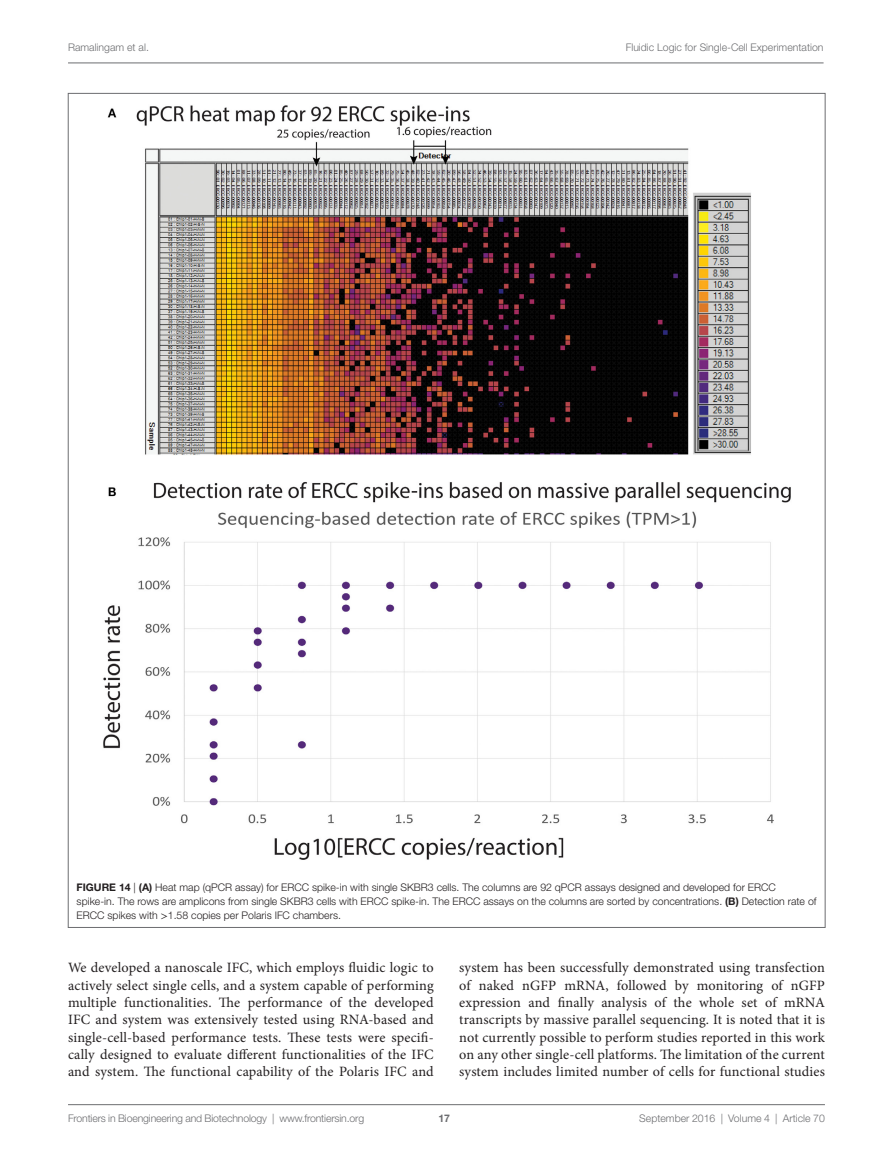
<style>
.page{position:relative;width:893px;height:1170px;background:#fff}
.page>*{position:absolute;margin:0;border:0;box-sizing:border-box;transform-origin:0 0}
.t1{font:14.25px/17.2px "Minion Pro";letter-spacing:.01em;color:#231f20;text-align:justify}
.t2{font:300 10.5px/14.2px "Helvetica Neue LT Std";color:#231f20}
.t3{font:300 10.5px "Helvetica Neue LT Std";color:#6c6d70}
.t4{font:700 10.5px "Helvetica Neue LT Std";color:#6c6d70}
.s1{font-weight:700}
.s2{font-family:"STIX General";font-weight:400}
</style>
<div class="page">
<img style="left:103px;top:105px;width:688px;height:755px">
<hr style="left:68px;top:1104px;width:757px;height:1px;background:#6c6d70">
<hr style="left:68px;top:63px;width:755px;height:1px;background:#6c6d70">
<p class="t3" style="left:68px;top:41px;width:82px">Ramalingam et al.</p>
<p class="t3" style="left:626px;top:41px;width:199px">Fluidic Logic for Single-Cell Experimentation</p>
<p class="t2" style="left:77px;top:879px;width:741px"><span class="s1">FIGURE 14</span> | <span class="s1">(A)</span> Heat map (qPCR assay) for ERCC spike-in with single SKBR3 cells. The columns are 92 qPCR assays designed and developed for ERCC spike-in. The rows are amplicons from single SKBR3 cells with ERCC spike-in. The ERCC assays on the columns are sorted by concentrations. <span class="s1">(B)</span> Detection rate of<br>ERCC spikes with <span class="s2">&gt;</span>1.58 copies per Polaris IFC chambers.</p>
<p class="t1" style="left:68px;top:959px;width:367px">We developed a nanoscale IFC, which employs fluidic logic to actively select single cells, and a system capable of performing multiple functionalities. The performance of the developed IFC and system was extensively tested using RNA-based and single-cell-based performance tests. These tests were specifi&shy;cally designed to evaluate different functionalities of the IFC and system. The functional capability of the Polaris IFC and</p>
<p class="t1" style="left:459px;top:959px;width:367px">system has been successfully demonstrated using transfection of naked nGFP mRNA, followed by monitoring of nGFP expression and finally analysis of the whole set of mRNA transcripts by massive parallel sequencing. It is noted that it is not currently possible to perform studies reported in this work on any other single-cell platforms. The limitation of the current system includes limited number of cells for functional studies</p>
<p class="t3" style="left:68px;top:1111px;width:298px">Frontiers in Bioengineering and Biotechnology | www.frontiersin.org</p>
<p class="t3" style="left:639px;top:1111px;width:187px">September 2016 | Volume 4 | Article 70</p>
<p class="t4" style="left:439px;top:1111px;width:13px">17</p>
</div>
